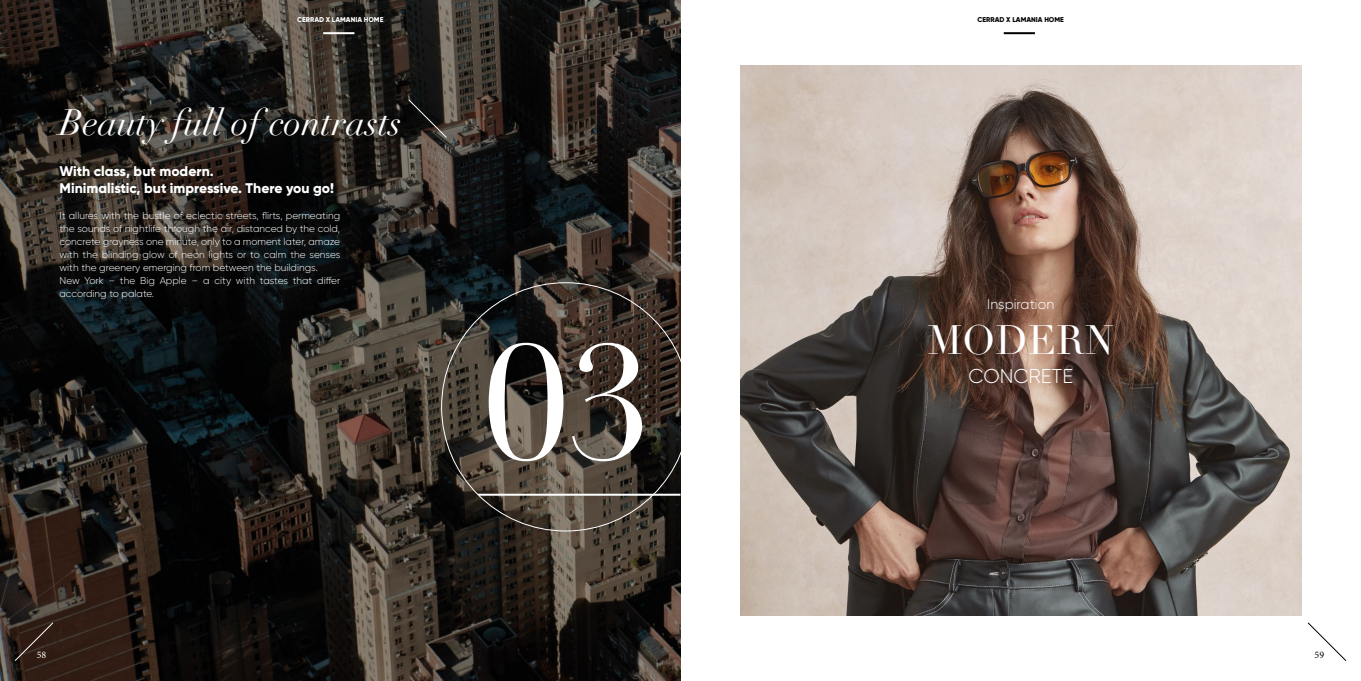
<style>
.page{position:relative;width:1361px;height:681px;background:#fff}
.page>*{position:absolute;margin:0;border:0;box-sizing:border-box;transform-origin:0 0}
.t1{font:159.8px "Didot";color:#fff}
.t2{font:40px "Didot";color:#fff}
.t3{font:italic 36px "Didot";color:#fff}
.t4{font:300 20px "Gilroy";color:#fff}
.t5{font:800 14px/16.8px "Gilroy";color:#fff}
.t6{font:300 14px "Gilroy";color:#fff}
.t7{font:300 10px/13px "Gilroy";color:#fff}
.t8{font:10px "Minion Pro";color:#000}
.t9{font:10px "Minion Pro";color:#fff}
.t10{font:800 7px "Gilroy";color:#000}
.t11{font:800 7px "Gilroy";color:#fff}
</style>
<div class="page">
<img style="left:0;top:0;width:680px;height:680px">
<svg style="left:407px;top:98px;width:41px;height:41px;background:#282623"></svg>
<svg style="left:477px;top:493px;width:203px;height:2px"></svg>
<img style="left:740px;top:65px;width:561px;height:550px">
<svg style="left:1307px;top:622px;width:40px;height:39px"></svg>
<hr style="left:1003px;top:32px;width:32px;height:2px;background:#000">
<svg style="left:14px;top:621px;width:40px;height:40px;background:#36261d"></svg>
<hr style="left:323px;top:32px;width:31px;height:2px;background:#fff">
<p class="t11" style="left:297px;top:15px;width:88px">CERRAD X LAMANIA HOME</p>
<h3 class="t3" style="left:60px;top:101px;width:343px">Beauty full of contrasts</h3>
<h3 class="t5" style="left:60px;top:162px;width:276px">With class, but modern.<br>Minimalistic, but impressive. There you go!</h3>
<p class="t7" style="left:60px;top:208px;width:282px">It allures with the bustle of eclectic streets, flirts, permeating the sounds of nightlife through the air, distanced by the cold, concrete grayness one minute, only to a moment later, amaze with the blinding glow of neon lights or to calm the senses with the greenery emerging from between the buildings.<br>New York – the Big Apple – a city with tastes that differ according to palate.</p>
<p class="t9" style="left:37px;top:648px;width:11px">58</p>
<h1 class="t1" style="left:484px;top:307px;width:168px">03</h1>
<p class="t10" style="left:977px;top:15px;width:88px">CERRAD X LAMANIA HOME</p>
<h3 class="t6" style="left:987px;top:295px;width:69px">Inspiration</h3>
<h2 class="t2" style="left:927px;top:315px;width:188px">MODERN</h2>
<h3 class="t4" style="left:968px;top:364px;width:106px">CONCRETE</h3>
<p class="t8" style="left:1314px;top:648px;width:11px">59</p>
</div>
